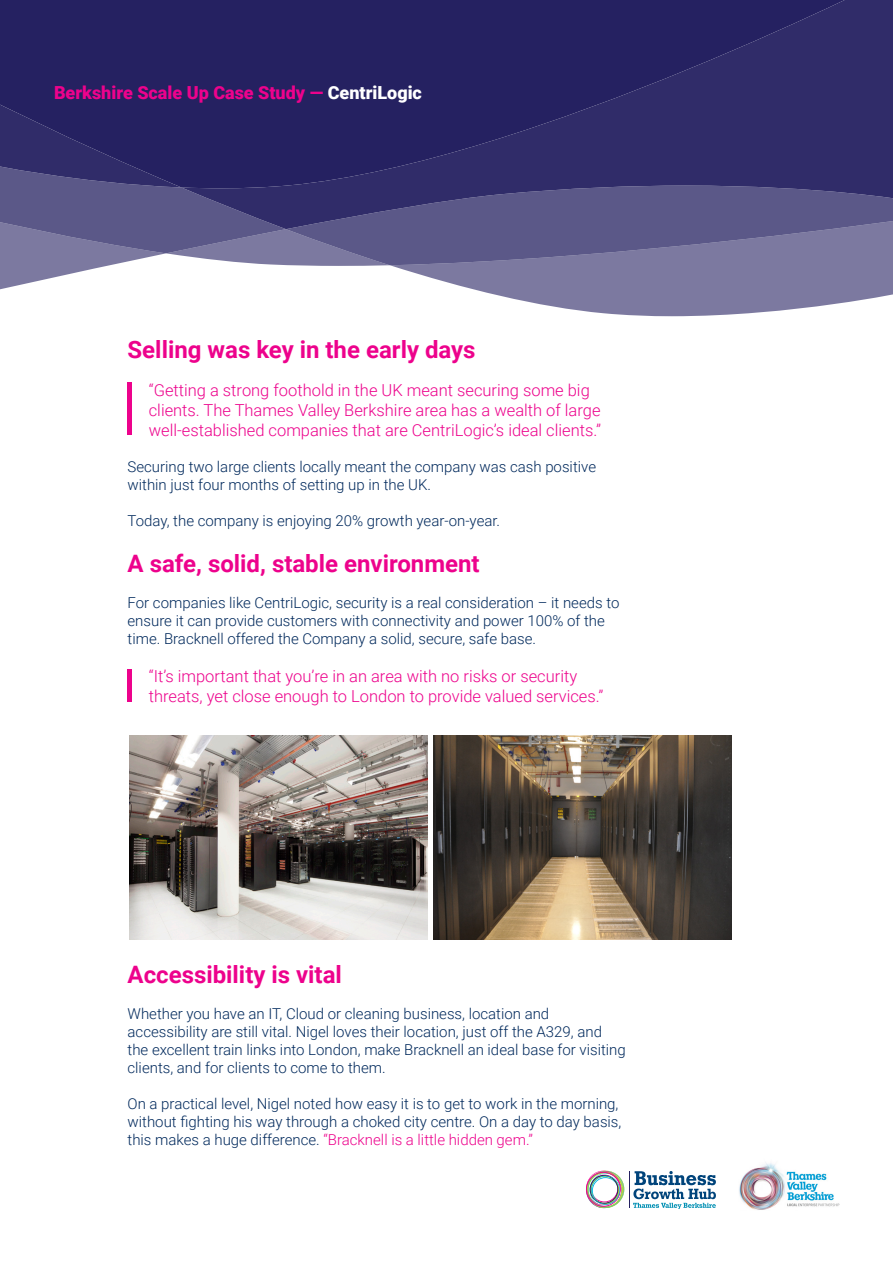
<style>
.page{position:relative;width:893px;height:1263px;background:#fff}
.page>*{position:absolute;margin:0;border:0;box-sizing:border-box;transform-origin:0 0}
.t1{font:700 24px "Roboto";color:#ed028c}
.t2{font:900 18px "Roboto";color:#ed028c}
.t3{font:300 16.5px/19.8px "Roboto";color:#ed028c}
.t4{font:300 15px/18px "Roboto";color:#00295c}
.s1{color:#fff}
.s2{color:#ed028c}
</style>
<div class="page">
<hr style="left:629px;top:1171px;width:1px;height:37px;background:#252161">
<svg style="left:633px;top:1171px;width:83px;height:38px"></svg>
<svg style="left:586px;top:1171px;width:38px;height:37px"></svg>
<svg style="left:390px;top:265px;width:503px;height:51px;fill:#7c79a0"></svg>
<svg style="left:390px;top:229px;width:503px;height:36px;fill:#5b5888"></svg>
<svg style="left:390px;top:188px;width:503px;height:41px;fill:#5b5888"></svg>
<svg style="left:0;top:188px;width:390px;height:102px"></svg>
<svg style="left:0;top:0;width:893px;height:188px;fill:#252161"></svg>
<img style="left:739px;top:1163px;width:100px;height:47px">
<hr style="left:128px;top:382px;width:4px;height:53px;background:#ed028c">
<img style="left:130px;top:736px;width:297px;height:204px">
<hr style="left:128px;top:670px;width:4px;height:32px;background:#ed028c">
<img style="left:434px;top:736px;width:297px;height:204px">
<p class="t2" style="left:54px;top:80px;width:369px">Berkshire Scale Up Case Study — <span class="s1">CentriLogic</span></p>
<p class="t1" style="left:128px;top:333px;width:350px">Selling was key in the early days</p>
<p class="t3" style="left:149px;top:380px;width:454px">“Getting a strong foothold in the UK meant securing some big clients. The Thames Valley Berkshire area has a wealth of large well-established companies that are CentriLogic’s ideal clients.”</p>
<p class="t4" style="left:128px;top:457px;width:470px">Securing two large clients locally meant the company was cash positive within just four months of setting up in the UK.</p>
<p class="t4" style="left:128px;top:511px;width:374px">Today, the company is enjoying 20% growth year-on-year.</p>
<p class="t1" style="left:128px;top:547px;width:354px">A safe, solid, stable environment</p>
<p class="t4" style="left:128px;top:593px;width:493px">For companies like CentriLogic, security is a real consideration – it needs to ensure it can provide customers with connectivity and power 100% of the time. Bracknell offered the Company a solid, secure, safe base.</p>
<p class="t3" style="left:149px;top:666px;width:456px">“It’s important that you’re in an area with no risks or security threats, yet close enough to London to provide valued services.”</p>
<p class="t1" style="left:128px;top:957px;width:216px">Accessibility is vital</p>
<p class="t4" style="left:128px;top:1004px;width:500px">Whether you have an IT, Cloud or cleaning business, location and accessibility are still vital. Nigel loves their location, just off the A329, and the excellent train links into London, make Bracknell an ideal base for visiting clients, and for clients to come to them.</p>
<p class="t4" style="left:128px;top:1094px;width:495px">On a practical level, Nigel noted how easy it is to get to work in the morning, without fighting his way through a choked city centre. On a day to day basis, this makes a huge difference. <span class="s2">“Bracknell is a little hidden gem.”</span></p>
</div>
